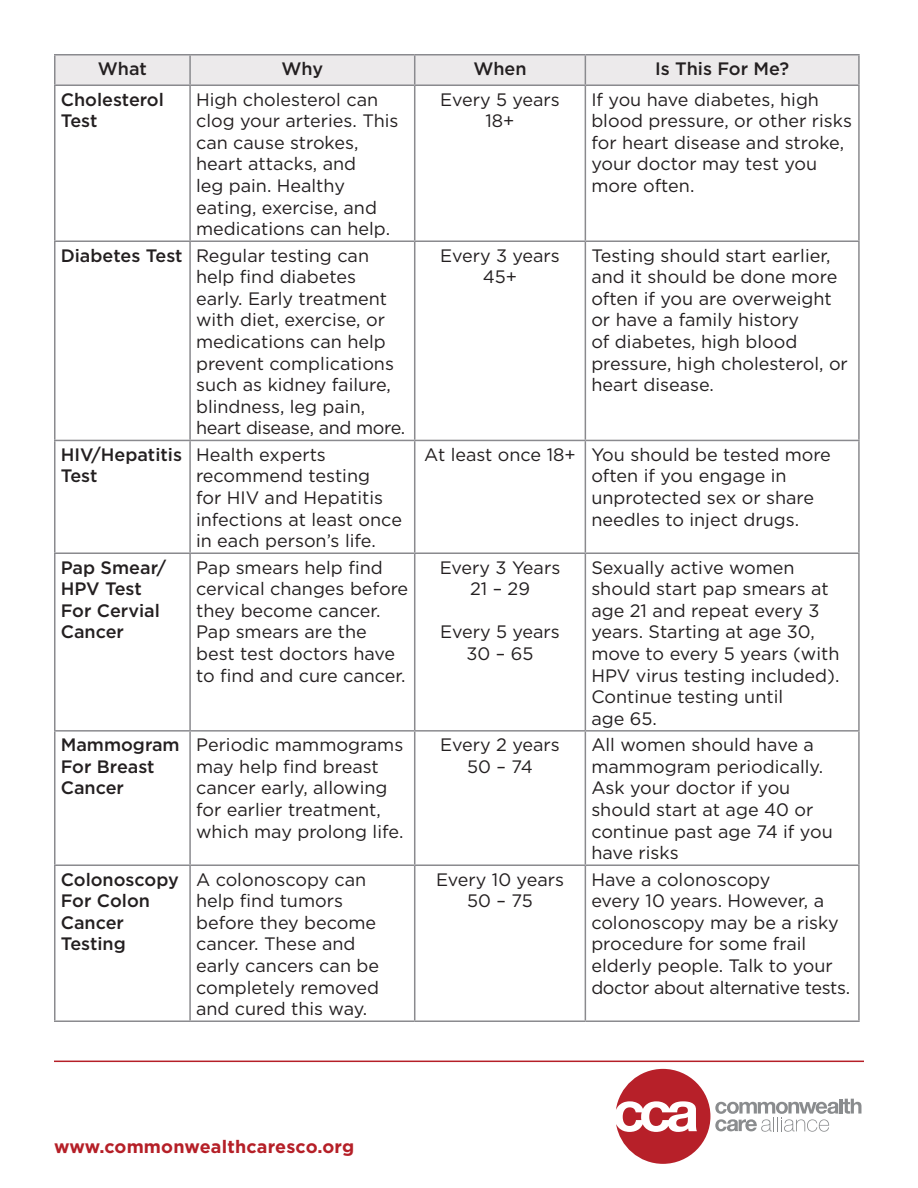
<style>
.page{position:relative;width:918px;height:1188px;background:#fff}
.page>*{position:absolute;margin:0;border:0;box-sizing:border-box;transform-origin:0 0}
.graph_copy{font:18px/21.6px "Gotham";color:#231f20}
.graph_copy-2{font:500 18px/21.6px "Gotham";color:#231f20}
.t1{font:700 18px "Gotham";letter-spacing:.01em;color:#b51f27}
</style>
<div class="page">
<hr style="left:54px;top:1061px;width:810px;height:1px;background:#b51f27">
<hr style="left:54px;top:55px;width:2px;height:29px;background:#8a8a8e">
<hr style="left:54px;top:54px;width:136px;height:2px;background:#8a8a8e">
<hr style="left:190px;top:54px;width:225px;height:2px;background:#8a8a8e">
<hr style="left:415px;top:54px;width:170px;height:2px;background:#8a8a8e">
<hr style="left:585px;top:54px;width:275px;height:2px;background:#8a8a8e">
<div style="left:55px;top:55px;width:803px;height:29px;background:#eceaeb"></div>
<hr style="left:858px;top:55px;width:2px;height:29px;background:#8a8a8e">
<hr style="left:54px;top:86px;width:2px;height:154px;background:#8a8a8e">
<hr style="left:54px;top:242px;width:2px;height:198px;background:#8a8a8e">
<hr style="left:54px;top:441px;width:2px;height:111px;background:#8a8a8e">
<hr style="left:54px;top:554px;width:2px;height:176px;background:#8a8a8e">
<hr style="left:54px;top:732px;width:2px;height:132px;background:#8a8a8e">
<hr style="left:54px;top:866px;width:2px;height:154px;background:#8a8a8e">
<hr style="left:54px;top:84px;width:136px;height:2px;background:#8a8a8e">
<hr style="left:190px;top:84px;width:225px;height:2px;background:#8a8a8e">
<hr style="left:415px;top:84px;width:170px;height:2px;background:#8a8a8e">
<hr style="left:585px;top:84px;width:275px;height:2px;background:#8a8a8e">
<hr style="left:189px;top:86px;width:2px;height:154px;background:#8a8a8e">
<hr style="left:414px;top:86px;width:1px;height:154px;background:#8a8a8e">
<hr style="left:585px;top:86px;width:1px;height:154px;background:#8a8a8e">
<hr style="left:858px;top:86px;width:2px;height:154px;background:#8a8a8e">
<hr style="left:189px;top:242px;width:2px;height:198px;background:#8a8a8e">
<hr style="left:414px;top:242px;width:1px;height:198px;background:#8a8a8e">
<hr style="left:585px;top:242px;width:1px;height:198px;background:#8a8a8e">
<hr style="left:858px;top:242px;width:2px;height:198px;background:#8a8a8e">
<hr style="left:189px;top:441px;width:2px;height:111px;background:#8a8a8e">
<hr style="left:414px;top:441px;width:1px;height:111px;background:#8a8a8e">
<hr style="left:585px;top:441px;width:1px;height:111px;background:#8a8a8e">
<hr style="left:858px;top:441px;width:2px;height:111px;background:#8a8a8e">
<hr style="left:189px;top:554px;width:2px;height:176px;background:#8a8a8e">
<hr style="left:414px;top:554px;width:1px;height:176px;background:#8a8a8e">
<hr style="left:585px;top:554px;width:1px;height:176px;background:#8a8a8e">
<hr style="left:858px;top:554px;width:2px;height:176px;background:#8a8a8e">
<hr style="left:189px;top:732px;width:2px;height:132px;background:#8a8a8e">
<hr style="left:414px;top:732px;width:1px;height:132px;background:#8a8a8e">
<hr style="left:585px;top:732px;width:1px;height:132px;background:#8a8a8e">
<hr style="left:858px;top:732px;width:2px;height:132px;background:#8a8a8e">
<hr style="left:189px;top:866px;width:2px;height:154px;background:#8a8a8e">
<hr style="left:414px;top:866px;width:1px;height:154px;background:#8a8a8e">
<hr style="left:585px;top:866px;width:1px;height:154px;background:#8a8a8e">
<hr style="left:858px;top:866px;width:2px;height:154px;background:#8a8a8e">
<hr style="left:54px;top:240px;width:136px;height:2px;background:#8a8a8e">
<hr style="left:190px;top:240px;width:225px;height:2px;background:#8a8a8e">
<hr style="left:415px;top:240px;width:170px;height:2px;background:#8a8a8e">
<hr style="left:585px;top:240px;width:275px;height:2px;background:#8a8a8e">
<hr style="left:54px;top:440px;width:136px;height:1px;background:#8a8a8e">
<hr style="left:190px;top:440px;width:225px;height:1px;background:#8a8a8e">
<hr style="left:415px;top:440px;width:170px;height:1px;background:#8a8a8e">
<hr style="left:585px;top:440px;width:275px;height:1px;background:#8a8a8e">
<hr style="left:54px;top:552px;width:136px;height:2px;background:#8a8a8e">
<hr style="left:190px;top:552px;width:225px;height:2px;background:#8a8a8e">
<hr style="left:415px;top:552px;width:170px;height:2px;background:#8a8a8e">
<hr style="left:585px;top:552px;width:275px;height:2px;background:#8a8a8e">
<hr style="left:54px;top:730px;width:136px;height:2px;background:#8a8a8e">
<hr style="left:190px;top:730px;width:225px;height:2px;background:#8a8a8e">
<hr style="left:415px;top:730px;width:170px;height:2px;background:#8a8a8e">
<hr style="left:585px;top:730px;width:275px;height:2px;background:#8a8a8e">
<hr style="left:54px;top:864px;width:136px;height:2px;background:#8a8a8e">
<hr style="left:190px;top:864px;width:225px;height:2px;background:#8a8a8e">
<hr style="left:415px;top:864px;width:170px;height:2px;background:#8a8a8e">
<hr style="left:585px;top:864px;width:275px;height:2px;background:#8a8a8e">
<hr style="left:54px;top:1020px;width:136px;height:2px;background:#8a8a8e">
<hr style="left:190px;top:1020px;width:225px;height:2px;background:#8a8a8e">
<hr style="left:415px;top:1020px;width:170px;height:2px;background:#8a8a8e">
<hr style="left:585px;top:1020px;width:275px;height:2px;background:#8a8a8e">
<svg style="left:616px;top:1069px;width:245px;height:95px"></svg>
<p class="graph_copy-2" style="left:98px;top:58px;width:50px">What</p>
<p class="graph_copy-2" style="left:282px;top:58px;width:43px">Why</p>
<p class="graph_copy-2" style="left:473px;top:58px;width:55px">When</p>
<p class="graph_copy-2" style="left:655px;top:58px;width:136px">Is This For Me?</p>
<p class="graph_copy-2" style="left:61px;top:88px;width:105px">Cholesterol<br>Test</p>
<p class="graph_copy" style="left:196px;top:88px;width:204px">High cholesterol can clog your arteries. This can cause strokes, heart attacks, and<br>leg pain. Healthy eating, exercise, and medications can help.</p>
<p class="graph_copy" style="left:440px;top:88px;width:121px">Every 5 years</p>
<p class="graph_copy" style="left:591px;top:88px;width:262px">If you have diabetes, high blood pressure, or other risks for heart disease and stroke, your doctor may test you more often.</p>
<p class="graph_copy" style="left:486px;top:110px;width:31px">18+</p>
<p class="graph_copy-2" style="left:61px;top:244px;width:123px">Diabetes Test</p>
<p class="graph_copy" style="left:196px;top:244px;width:211px">Regular testing can help find diabetes early. Early treatment with diet, exercise, or medications can help prevent complications such as kidney failure, blindness, leg pain, heart disease, and more.</p>
<p class="graph_copy" style="left:440px;top:244px;width:121px">Every 3 years</p>
<p class="graph_copy" style="left:483px;top:266px;width:36px">45+</p>
<p class="graph_copy" style="left:591px;top:244px;width:258px">Testing should start earlier, and it should be done more often if you are overweight or have a family history<br>of diabetes, high blood pressure, high cholesterol, or heart disease.</p>
<p class="graph_copy-2" style="left:61px;top:444px;width:123px">HIV/Hepatitis<br>Test</p>
<p class="graph_copy" style="left:196px;top:444px;width:207px">Health experts recommend testing<br>for HIV and Hepatitis infections at least once in each person’s life.</p>
<p class="graph_copy" style="left:424px;top:444px;width:153px">At least once 18+</p>
<p class="graph_copy" style="left:591px;top:444px;width:241px">You should be tested more often if you engage in unprotected sex or share needles to inject drugs.</p>
<p class="graph_copy-2" style="left:61px;top:556px;width:107px">Pap Smear/<br>HPV Test<br>For Cervial<br>Cancer</p>
<p class="graph_copy" style="left:196px;top:556px;width:214px">Pap smears help find cervical changes before they become cancer.<br>Pap smears are the best test doctors have to find and cure cancer.</p>
<p class="graph_copy" style="left:440px;top:556px;width:122px">Every 3 Years</p>
<p class="graph_copy" style="left:591px;top:556px;width:250px">Sexually active women should start pap smears at age 21 and repeat every 3 years. Starting at age 30, move to every 5 years (with<br>HPV virus testing included).<br>Continue testing until<br>age 65.</p>
<p class="graph_copy" style="left:470px;top:578px;width:61px">21 – 29</p>
<p class="graph_copy" style="left:440px;top:621px;width:121px;text-align:center">Every 5 years<br>30 – 65</p>
<p class="graph_copy-2" style="left:61px;top:734px;width:120px">Mammogram<br>For Breast<br>Cancer</p>
<p class="graph_copy" style="left:196px;top:734px;width:209px">Periodic mammograms may help find breast cancer early, allowing for earlier treatment, which may prolong life.</p>
<p class="graph_copy" style="left:440px;top:734px;width:121px">Every 2 years</p>
<p class="graph_copy" style="left:467px;top:756px;width:67px">50 – 74</p>
<p class="graph_copy-2" style="left:61px;top:868px;width:120px">Colonoscopy</p>
<p class="graph_copy-2" style="left:61px;top:890px;width:91px">For Colon<br>Cancer<br>Testing</p>
<p class="graph_copy" style="left:196px;top:868px;width:185px">A colonoscopy can help find tumors before they become cancer. These and early cancers can be completely removed and cured this way.</p>
<p class="graph_copy" style="left:436px;top:868px;width:130px">Every 10 years</p>
<p class="graph_copy" style="left:467px;top:890px;width:67px">50 – 75</p>
<p class="graph_copy" style="left:591px;top:734px;width:243px">All women should have a mammogram periodically.<br>Ask your doctor if you should start at age 40 or continue past age 74 if you have risks</p>
<p class="graph_copy" style="left:591px;top:868px;width:260px">Have a colonoscopy<br>every 10 years. However, a colonoscopy may be a risky procedure for some frail elderly people. Talk to your doctor about alternative tests.</p>
<p class="t1" style="left:54px;top:1135px;width:302px">www.commonwealthcaresco.org</p>
</div>
